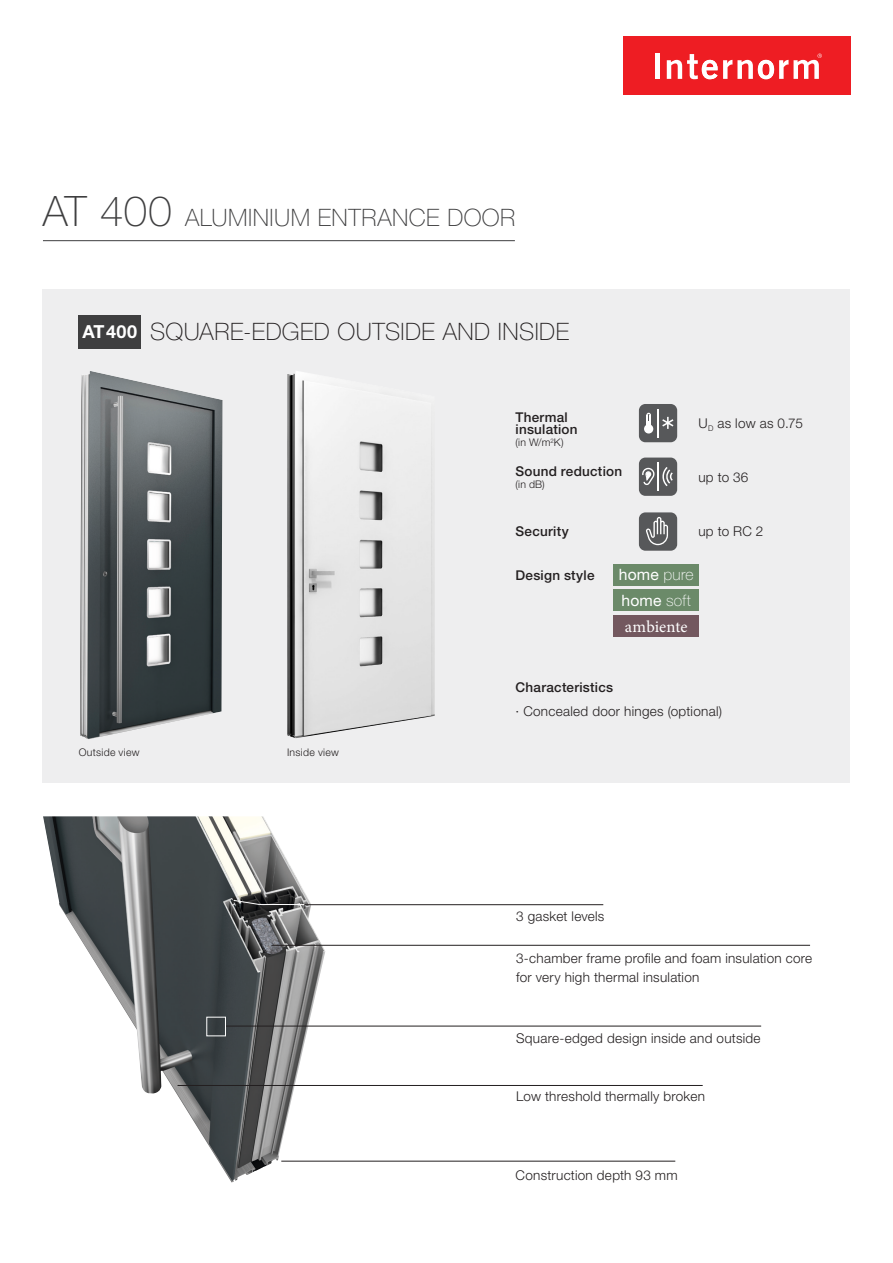
<style>
.page{position:relative;width:893px;height:1263px;background:#fff}
.page>*{position:absolute;margin:0;border:0;box-sizing:border-box;transform-origin:0 0}
.t1{font:100 24px "Helvetica Neue LT Pro";letter-spacing:.02em;color:#231f20}
.t2{font:100 24px "Helvetica Neue LT Pro";letter-spacing:.02em;color:#3e3e3f}
.KAPITEL_RECHTS{font:700 18px "Helvetica Neue LT Pro";color:#fff}
.t3{font:16.65px "Minion Pro";letter-spacing:.005em;color:#fff}
.t4{font:15.6px "Helvetica Neue LT Pro";letter-spacing:.015em;color:#fff}
.LAUFTEXT{font:300 13.5px/19.5px "Helvetica Neue LT Pro";letter-spacing:.02em;color:#231f20}
.t5{font:500 13.5px "Helvetica Neue LT Pro";letter-spacing:.015em;color:#231f20}
.t6{font:300 10.5px "Helvetica Neue LT Pro";letter-spacing:.03em;color:#231f20}
.s1{font-size:42px}
.s2{font-weight:100}
</style>
<div class="page">
<div style="left:623px;top:37px;width:227px;height:58px;background:#ee1d23"></div>
<hr style="left:655px;top:53px;width:4px;height:26px;background:#fff">
<svg style="left:667px;top:54px;width:50px;height:25px"></svg>
<svg style="left:723px;top:54px;width:99px;height:25px"></svg>
<div style="left:43px;top:289px;width:807px;height:493px;background:#eeeeef"></div>
<div style="left:639px;top:404px;width:38px;height:38px;background:#57585a;border-radius:6px"></div>
<svg style="left:662px;top:417px;width:11px;height:12px"></svg>
<div style="left:645px;top:425px;width:7px;height:8px;background:#fff;border-radius:50%"></div>
<div style="left:644px;top:424px;width:9px;height:9px;border:2px solid #fff;border-radius:50%"></div>
<svg style="left:646px;top:413px;width:5px;height:16px"></svg>
<hr style="left:657px;top:409px;width:2px;height:28px;background:#fff">
<div style="left:639px;top:458px;width:38px;height:38px;background:#57585a;border-radius:6px"></div>
<hr style="left:657px;top:463px;width:2px;height:28px;background:#fff">
<svg style="left:662px;top:467px;width:11px;height:19px"></svg>
<svg style="left:642px;top:468px;width:13px;height:17px"></svg>
<div style="left:639px;top:512px;width:38px;height:39px;background:#57585a;border-radius:6px"></div>
<svg style="left:646px;top:517px;width:22px;height:28px"></svg>
<div style="left:614px;top:564px;width:85px;height:21px;background:#6b8a69"></div>
<div style="left:614px;top:590px;width:85px;height:21px;background:#6b8a69"></div>
<div style="left:614px;top:615px;width:85px;height:21px;background:#73585f"></div>
<div style="left:79px;top:315px;width:62px;height:33px;background:#3e3e3f"></div>
<hr style="left:43px;top:240px;width:472px;height:1px;background:#3e3e3f">
<img style="left:287px;top:371px;width:148px;height:367px">
<img style="left:80px;top:371px;width:142px;height:368px">
<img style="left:43px;top:816px;width:283px;height:366px">
<hr style="left:281px;top:1161px;width:394px;height:1px;background:#231f20">
<hr style="left:178px;top:1085px;width:525px;height:1px;background:#231f20">
<hr style="left:226px;top:1026px;width:535px;height:1px;background:#231f20">
<div style="left:206px;top:1017px;width:20px;height:19px;border:1px solid #fff"></div>
<hr style="left:271px;top:945px;width:539px;height:1px;background:#231f20">
<hr style="left:304px;top:904px;width:299px;height:1px;background:#231f20">
<hr style="left:260px;top:904px;width:44px;height:1px;background:#fff">
<svg style="left:234px;top:900px;width:26px;height:5px"></svg>
<p class="t2" style="left:43px;top:203px;width:474px"><span class="s1">AT 400</span> ALUMINIUM ENTRANCE DOOR</p>
<p class="KAPITEL_RECHTS" style="left:83px;top:320px;width:56px">AT 400</p>
<p class="t1" style="left:150px;top:317px;width:420px">SQUARE-EDGED OUTSIDE AND INSIDE</p>
<p class="t5" style="left:516px;top:410px;width:54px">Thermal</p>
<p class="t5" style="left:516px;top:422px;width:63px">insulation</p>
<p class="t6" style="left:516px;top:436px;width:50px">(in W/m<sup>2</sup>K)</p>
<p class="t5" style="left:516px;top:463px;width:108px">Sound reduction</p>
<p class="t6" style="left:516px;top:477px;width:31px">(in dB)</p>
<p class="LAUFTEXT" style="left:698px;top:413px;width:106px">U<sub>D</sub> as low as 0.75</p>
<p class="LAUFTEXT" style="left:698px;top:467px;width:52px">up to 36</p>
<p class="t5" style="left:516px;top:523px;width:55px">Security</p>
<p class="LAUFTEXT" style="left:698px;top:521px;width:66px">up to RC 2</p>
<p class="t5" style="left:516px;top:567px;width:80px">Design style</p>
<p class="t4" style="left:619px;top:565px;width:76px">home <span class="s2">pure</span></p>
<p class="t4" style="left:621px;top:591px;width:71px">home <span class="s2">soft</span></p>
<p class="t3" style="left:625px;top:615px;width:64px">ambiente</p>
<p class="t6" style="left:79px;top:746px;width:62px">Outside view</p>
<p class="t6" style="left:287px;top:746px;width:53px">Inside view</p>
<p class="t5" style="left:516px;top:679px;width:99px">Characteristics</p>
<p class="LAUFTEXT" style="left:516px;top:701px;width:208px">· Concealed door hinges (optional)</p>
<p class="LAUFTEXT" style="left:516px;top:906px;width:90px">3 gasket levels</p>
<p class="LAUFTEXT" style="left:516px;top:948px;width:298px">3-chamber frame profile and foam insulation core for very high thermal insulation</p>
<p class="LAUFTEXT" style="left:516px;top:1028px;width:246px">Square-edged design inside and outside</p>
<p class="LAUFTEXT" style="left:516px;top:1086px;width:190px">Low threshold thermally broken</p>
<p class="LAUFTEXT" style="left:516px;top:1165px;width:164px">Construction depth 93 mm</p>
</div>
